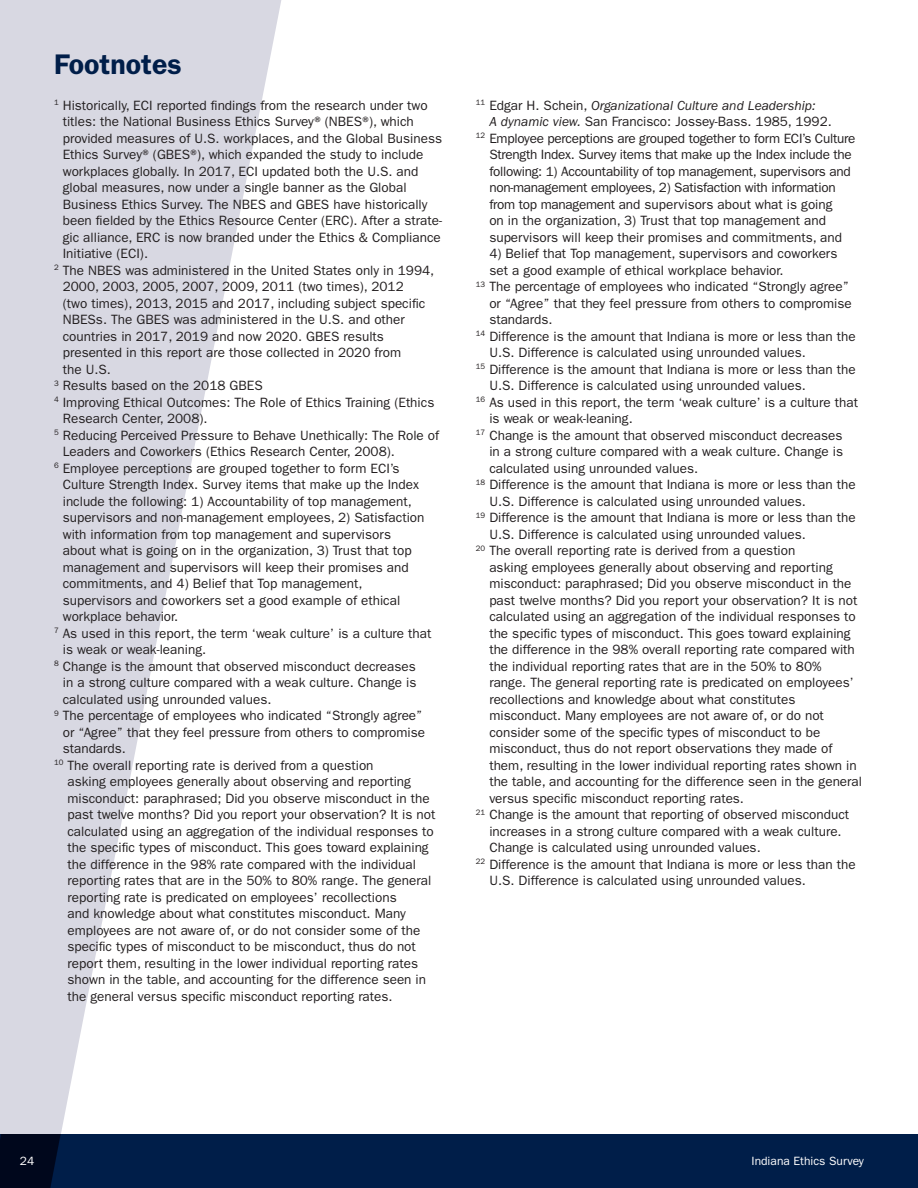
<style>
.page{position:relative;width:918px;height:1188px;background:#fff}
.page>*{position:absolute;margin:0;border:0;box-sizing:border-box;transform-origin:0 0}
.t1{font:600 28.5px "ITC Franklin Gothic Std";color:#001e49}
.body_copy{font:13.5px/16.5px "ITC Franklin Gothic Std";color:#231f20}
.body_copy-2{font:13.5px/16.5px "ITC Franklin Gothic Std";letter-spacing:-.02em;color:#231f20}
.footnote{font:13.5px "ITC Franklin Gothic Std";color:#231f20}
.t2{font:12px "ITC Franklin Gothic Std";color:#fff}
.s1{font-style:italic}
</style>
<div class="page">
<div style="left:0;top:1134px;width:918px;height:54px;background:#001e49"></div>
<svg style="left:0;top:0;width:282px;height:1188px;fill:#d8d8e2"></svg>
<p class="t1" style="left:54px;top:47px;width:129px">Footnotes</p>
<p class="body_copy" style="left:63px;top:97px;width:381px;text-indent:-9px"><sup>1</sup> Historically, ECI reported findings from the research under two titles: the National Business Ethics Survey® (NBES®), which provided measures of U.S. workplaces, and the Global Business Ethics Survey® (GBES®), which expanded the study to include workplaces globally. In 2017, ECI updated both the U.S. and global measures, now under a single banner as the Global Business Ethics Survey. The NBES and GBES have historically been fielded by the Ethics Resource Center (ERC). After a strate&shy;gic alliance, ERC is now branded under the Ethics &amp; Compliance Initiative (ECI).</p>
<p class="body_copy" style="left:63px;top:262px;width:373px;text-indent:-9px"><sup>2</sup> The NBES was administered in the United States only in 1994, 2000, 2003, 2005, 2007, 2009, 2011 (two times), 2012<br>(two times), 2013, 2015 and 2017, including subject specific NBESs. The GBES was administered in the U.S. and other countries in 2017, 2019 and now 2020. GBES results presented in this report are those collected in 2020 from<br>the U.S.</p>
<p class="footnote" style="left:54px;top:378px;width:210px"><sup>3</sup> Results based on the 2018 GBES</p>
<p class="body_copy" style="left:63px;top:394px;width:373px;text-indent:-9px"><sup>4</sup> Improving Ethical Outcomes: The Role of Ethics Training (Ethics<br>Research Center, 2008).</p>
<p class="body_copy" style="left:63px;top:427px;width:378px;text-indent:-9px"><sup>5</sup> Reducing Perceived Pressure to Behave Unethically: The Role of<br>Leaders and Coworkers (Ethics Research Center, 2008).</p>
<p class="body_copy" style="left:63px;top:460px;width:363px;text-indent:-9px"><sup>6</sup> Employee perceptions are grouped together to form ECI’s Culture Strength Index. Survey items that make up the Index include the following: 1) Accountability of top management, supervisors and non-management employees, 2) Satisfaction with information from top management and supervisors about what is going on in the organization, 3) Trust that top management and supervisors will keep their promises and commitments, and 4) Belief that Top management, supervisors and coworkers set a good example of ethical workplace behavior.</p>
<p class="body_copy" style="left:63px;top:625px;width:370px;text-indent:-9px"><sup>7</sup> As used in this report, the term ‘weak culture’ is a culture that is weak or weak-leaning.</p>
<p class="body_copy" style="left:63px;top:658px;width:355px;text-align:justify;text-indent:-9px"><sup>8</sup> Change is the amount that observed misconduct decreases in a strong culture compared with a weak culture. Change is calculated using unrounded values.</p>
<p class="body_copy" style="left:63px;top:707px;width:364px;text-indent:-9px"><sup>9</sup> The percentage of employees who indicated “Strongly agree” or “Agree” that they feel pressure from others to compromise standards.</p>
<p class="body_copy" style="left:67px;top:757px;width:370px;text-indent:-13px"><sup>10</sup> The overall reporting rate is derived from a question<br>asking employees generally about observing and reporting misconduct: paraphrased; Did you observe misconduct in the past twelve months? Did you report your observation? It is not calculated using an aggregation of the individual responses to the specific types of misconduct. This goes toward explaining the difference in the 98% rate compared with the individual reporting rates that are in the 50% to 80% range. The general reporting rate is predicated on employees’ recollections<br>and knowledge about what constitutes misconduct. Many employees are not aware of, or do not consider some of the specific types of misconduct to be misconduct, thus do not report them, resulting in the lower individual reporting rates shown in the table, and accounting for the difference seen in the general versus specific misconduct reporting rates.</p>
<p class="body_copy" style="left:489px;top:97px;width:344px;text-indent:-13px"><sup>11</sup> Edgar H. Schein, <span class="s1">Organizational Culture and Leadership:<br>A dynamic view.</span> San Francisco: Jossey-Bass. 1985, 1992.</p>
<p class="body_copy-2" style="left:489px;top:130px;width:368px;text-indent:-13px"><sup>12</sup> Employee perceptions are grouped together to form ECI’s Culture Strength Index. Survey items that make up the Index include the following: 1) Accountability of top management, supervisors and non-management employees, 2) Satisfaction with information from top management and supervisors about what is going<br>on in the organization, 3) Trust that top management and supervisors will keep their promises and commitments, and</p>
<p class="body_copy" style="left:489px;top:245px;width:350px">4) Belief that Top management, supervisors and coworkers set a good example of ethical workplace behavior.</p>
<p class="body_copy" style="left:489px;top:278px;width:364px;text-indent:-13px"><sup>13</sup> The percentage of employees who indicated “Strongly agree” or “Agree” that they feel pressure from others to compromise standards.</p>
<p class="body_copy" style="left:489px;top:328px;width:368px;text-indent:-13px"><sup>14</sup> Difference is the amount that Indiana is more or less than the<br>U.S. Difference is calculated using unrounded values.</p>
<p class="body_copy" style="left:489px;top:361px;width:368px;text-indent:-13px"><sup>15</sup> Difference is the amount that Indiana is more or less than the<br>U.S. Difference is calculated using unrounded values.</p>
<p class="body_copy" style="left:489px;top:394px;width:370px;text-indent:-13px"><sup>16</sup> As used in this report, the term ‘weak culture’ is a culture that is weak or weak-leaning.</p>
<p class="body_copy" style="left:489px;top:427px;width:355px;text-align:justify;text-indent:-13px"><sup>17</sup> Change is the amount that observed misconduct decreases in a strong culture compared with a weak culture. Change is calculated using unrounded values.</p>
<p class="body_copy" style="left:489px;top:476px;width:368px;text-indent:-13px"><sup>18</sup> Difference is the amount that Indiana is more or less than the<br>U.S. Difference is calculated using unrounded values.</p>
<p class="body_copy" style="left:489px;top:509px;width:368px;text-indent:-13px"><sup>19</sup> Difference is the amount that Indiana is more or less than the<br>U.S. Difference is calculated using unrounded values.</p>
<p class="body_copy" style="left:489px;top:542px;width:374px;text-indent:-13px"><sup>20</sup> The overall reporting rate is derived from a question<br>asking employees generally about observing and reporting misconduct: paraphrased; Did you observe misconduct in the past twelve months? Did you report your observation? It is not calculated using an aggregation of the individual responses to the specific types of misconduct. This goes toward explaining the difference in the 98% overall reporting rate compared with the individual reporting rates that are in the 50% to 80%<br>range. The general reporting rate is predicated on employees’ recollections and knowledge about what constitutes misconduct. Many employees are not aware of, or do not consider some of the specific types of misconduct to be misconduct, thus do not report observations they made of them, resulting in the lower individual reporting rates shown in the table, and accounting for the difference seen in the general versus specific misconduct reporting rates.</p>
<p class="body_copy" style="left:489px;top:806px;width:361px;text-indent:-13px"><sup>21</sup> Change is the amount that reporting of observed misconduct increases in a strong culture compared with a weak culture.<br>Change is calculated using unrounded values.</p>
<p class="body_copy" style="left:489px;top:856px;width:368px;text-indent:-13px"><sup>22</sup> Difference is the amount that Indiana is more or less than the<br>U.S. Difference is calculated using unrounded values.</p>
<p class="t2" style="left:20px;top:1154px;width:16px">24</p>
<p class="t2" style="left:752px;top:1154px;width:114px">Indiana Ethics Survey</p>
</div>
